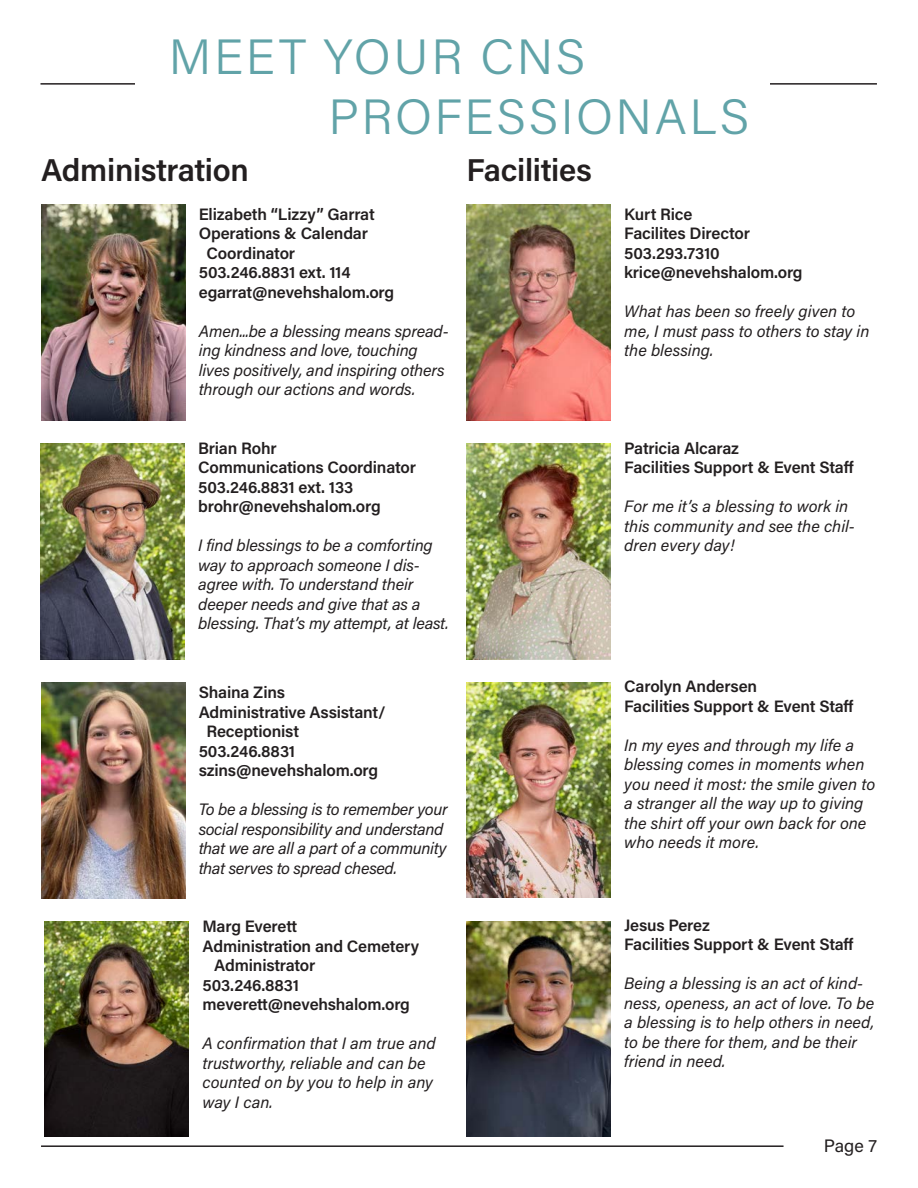
<style>
.page{position:relative;width:918px;height:1188px;background:#fff}
.page>*{position:absolute;margin:0;border:0;box-sizing:border-box;transform-origin:0 0}
.t1{font:300 49.5px "Acumin Pro";letter-spacing:.05em;color:#61a3a8}
.t2{font:600 31.5px "Acumin Pro";letter-spacing:-.01em;color:#231f20}
.t3{font:18px "Acumin Pro";color:#231f20}
.t4{font:italic 16.5px/19.5px "Acumin Pro";letter-spacing:-.005em;color:#231f20}
.t5{font:600 16.5px "Acumin Pro";letter-spacing:-.01em;color:#231f20}
</style>
<div class="page">
<hr style="left:41px;top:1145px;width:743px;height:2px;background:#231f20">
<img style="left:41px;top:682px;width:144px;height:216px">
<img style="left:45px;top:921px;width:144px;height:216px">
<img style="left:41px;top:204px;width:144px;height:216px">
<img style="left:40px;top:443px;width:145px;height:216px">
<img style="left:467px;top:682px;width:144px;height:216px">
<img style="left:467px;top:921px;width:144px;height:216px">
<img style="left:467px;top:204px;width:144px;height:216px">
<img style="left:467px;top:443px;width:144px;height:216px">
<hr style="left:40px;top:83px;width:837px;height:2px;background:#231f20">
<div style="left:135px;top:40px;width:635px;height:70px;background:#fff"></div>
<p class="t1" style="left:169px;top:23px;width:418px">MEET YOUR CNS</p>
<p class="t1" style="left:328px;top:82px;width:422px">PROFESSIONALS</p>
<p class="t2" style="left:41px;top:148px;width:209px">Administration</p>
<p class="t5" style="left:199px;top:202px;width:178px">Elizabeth “Lizzy” Garrat</p>
<p class="t5" style="left:199px;top:222px;width:171px">Operations &amp; Calendar</p>
<p class="t5" style="left:207px;top:241px;width:90px">Coordinator</p>
<p class="t5" style="left:199px;top:261px;width:154px">503.246.8831 ext. 114</p>
<p class="t5" style="left:199px;top:280px;width:197px">egarrat@nevehshalom.org</p>
<p class="t4" style="left:199px;top:320px;width:251px">Amen...be a blessing means spread&shy;ing kindness and love, touching lives positively, and inspiring others through our actions and words.</p>
<p class="t5" style="left:198px;top:436px;width:80px">Brian Rohr</p>
<p class="t5" style="left:198px;top:456px;width:219px">Communications Coordinator</p>
<p class="t5" style="left:198px;top:475px;width:157px">503.246.8831 ext. 133</p>
<p class="t5" style="left:198px;top:495px;width:184px">brohr@nevehshalom.org</p>
<p class="t4" style="left:198px;top:535px;width:252px">I find blessings to be a comforting way to approach someone I dis&shy;agree with. To understand their deeper needs and give that as a blessing. That’s my attempt, at least.</p>
<p class="t2" style="left:467px;top:148px;width:127px">Facilities</p>
<p class="t5" style="left:199px;top:681px;width:88px">Shaina Zins</p>
<p class="t5" style="left:199px;top:700px;width:189px">Administrative Assistant/</p>
<p class="t5" style="left:206px;top:720px;width:94px">Receptionist</p>
<p class="t5" style="left:199px;top:739px;width:98px">503.246.8831</p>
<p class="t5" style="left:199px;top:759px;width:181px">szins@nevehshalom.org</p>
<p class="t4" style="left:199px;top:799px;width:251px">To be a blessing is to remember your social responsibility and understand that we are all a part of a community that serves to spread chesed.</p>
<p class="t5" style="left:202px;top:915px;width:96px">Marg Everett</p>
<p class="t5" style="left:202px;top:934px;width:218px">Administration and Cemetery</p>
<p class="t5" style="left:214px;top:954px;width:103px">Administrator</p>
<p class="t5" style="left:202px;top:973px;width:98px">503.246.8831</p>
<p class="t5" style="left:202px;top:993px;width:209px">meverett@nevehshalom.org</p>
<p class="t4" style="left:202px;top:1033px;width:235px">A confirmation that I am true and trustworthy, reliable and can be counted on by you to help in any way I can.</p>
<p class="t5" style="left:624px;top:202px;width:70px">Kurt Rice</p>
<p class="t5" style="left:624px;top:222px;width:127px">Facilites Director</p>
<p class="t5" style="left:624px;top:241px;width:97px">503.293.7310</p>
<p class="t5" style="left:624px;top:261px;width:180px">krice@nevehshalom.org</p>
<p class="t4" style="left:624px;top:301px;width:247px">What has been so freely given to me, I must pass to others to stay in the blessing.</p>
<p class="t5" style="left:624px;top:436px;width:116px">Patricia Alcaraz</p>
<p class="t5" style="left:624px;top:456px;width:231px">Facilities Support &amp; Event Staff</p>
<p class="t4" style="left:624px;top:496px;width:232px">For me it’s a blessing to work in this community and see the chil&shy;dren every day!</p>
<p class="t5" style="left:624px;top:675px;width:135px">Carolyn Andersen</p>
<p class="t5" style="left:624px;top:694px;width:231px">Facilities Support &amp; Event Staff</p>
<p class="t4" style="left:624px;top:734px;width:253px">In my eyes and through my life a blessing comes in moments when you need it most: the smile given to a stranger all the way up to giving the shirt off your own back for one who needs it more.</p>
<p class="t5" style="left:624px;top:913px;width:87px">Jesus Perez</p>
<p class="t5" style="left:624px;top:933px;width:231px">Facilities Support &amp; Event Staff</p>
<p class="t4" style="left:624px;top:973px;width:251px">Being a blessing is an act of kind&shy;ness, openess, an act of love. To be a blessing is to help others in need, to be there for them, and be their friend in need.</p>
<p class="t3" style="left:824px;top:1133px;width:55px">Page 7</p>
</div>
